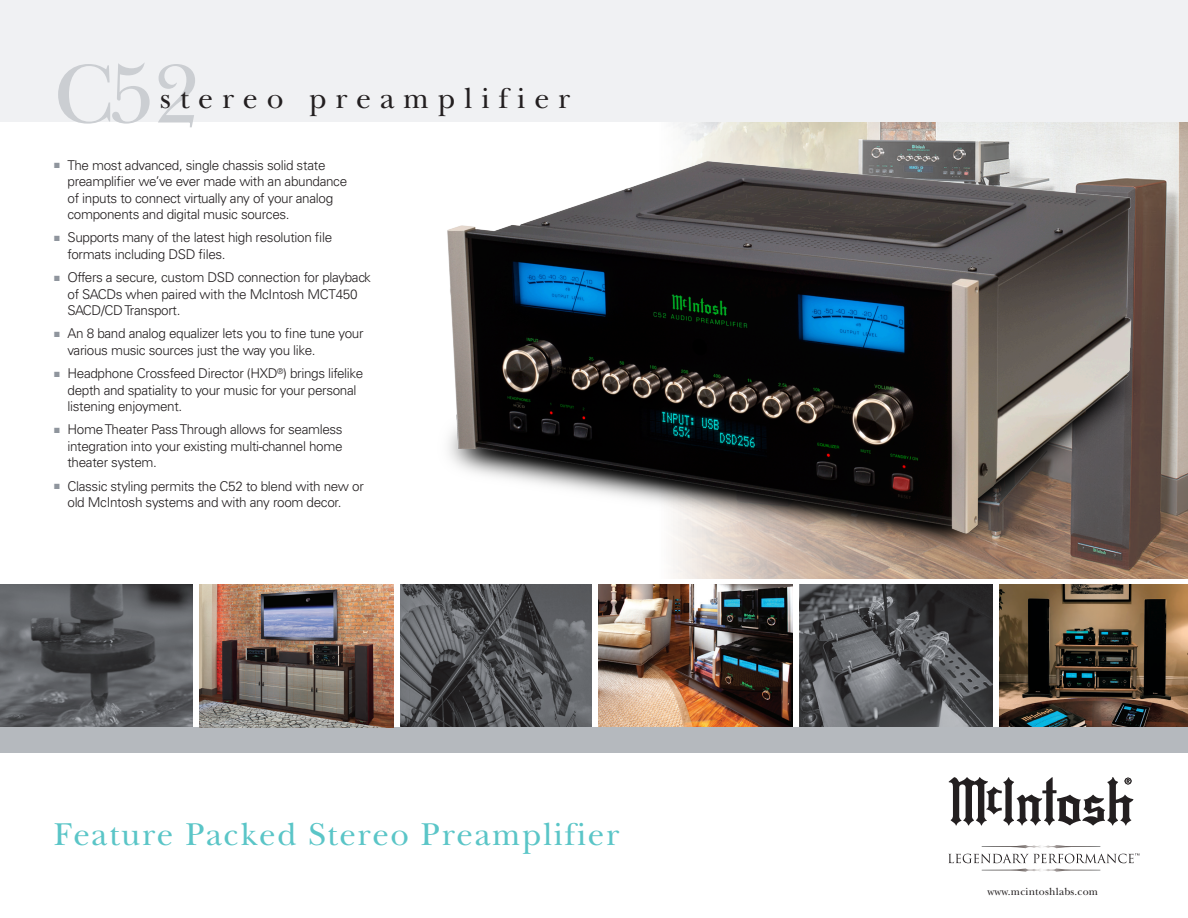
<style>
.page{position:relative;width:1188px;height:918px;background:#fff}
.page>*{position:absolute;margin:0;border:0;box-sizing:border-box;transform-origin:0 0}
.t1{font:87px "New Baskerville Std";color:#cbced2}
.t2{font:33px "New Baskerville Std";letter-spacing:.05em;color:#5ac5c7}
.t3{font:30px "New Baskerville Std";letter-spacing:.295em;color:#231f20}
.t4{font:300 13.5px/16.5px "Univers LT Std";letter-spacing:-.025em;color:#231f20}
.t5{font:10.65px "New Baskerville Std";letter-spacing:.02em;color:#231f20}
.s1{color:#8f959d}
</style>
<div class="page">
<img style="left:673px;top:122px;width:515px;height:457px">
<div style="left:0;top:0;width:1188px;height:122px;background:#f0f1f3"></div>
<img style="left:599px;top:585px;width:194px;height:142px">
<img style="left:1000px;top:585px;width:188px;height:142px">
<div style="left:0;top:727px;width:1188px;height:26px;background:#b5b9be"></div>
<svg style="left:949px;top:777px;width:184px;height:49px"></svg>
<svg style="left:948px;top:845px;width:191px;height:27px"></svg>
<svg style="left:0;top:585px;width:193px;height:142px;background:#585a5d"></svg>
<svg style="left:400px;top:585px;width:192px;height:142px;background:#55565a"></svg>
<svg style="left:800px;top:585px;width:192px;height:142px;background:#515255"></svg>
<img style="left:447px;top:144px;width:699px;height:421px">
<img style="left:200px;top:585px;width:193px;height:142px">
<p class="t1" style="left:54px;top:44px;width:147px">C52</p>
<p class="t3" style="left:160px;top:80px;width:412px">stereo preamplifier</p>
<p class="t4" style="left:68px;top:157px;width:281px;text-indent:-14px"><span class="s1">■</span> The most advanced, single chassis solid state preamplifier we’ve ever made with an abundance of inputs to connect virtually any of your analog components and digital music sources.</p>
<p class="t4" style="left:68px;top:229px;width:266px;text-indent:-14px"><span class="s1">■</span> Supports many of the latest high resolution file formats including DSD files.</p>
<p class="t4" style="left:68px;top:269px;width:305px;text-indent:-14px"><span class="s1">■</span> Offers a secure, custom DSD connection for playback of SACDs when paired with the McIntosh MCT450<br>SACD/CD Transport.</p>
<p class="t4" style="left:68px;top:325px;width:298px;text-indent:-14px"><span class="s1">■</span> An 8 band analog equalizer lets you to fine tune your various music sources just the way you like.</p>
<p class="t4" style="left:68px;top:365px;width:297px;text-indent:-14px"><span class="s1">■</span> Headphone Crossfeed Director (HXD<sup>®</sup>) brings lifelike depth and spatiality to your music for your personal listening enjoyment.</p>
<p class="t4" style="left:68px;top:421px;width:277px;text-align:justify;text-indent:-14px"><span class="s1">■</span> Home Theater Pass Through allows for seamless integration into your existing multi-channel home theater system.</p>
<p class="t4" style="left:68px;top:478px;width:298px;text-indent:-14px"><span class="s1">■</span> Classic styling permits the C52 to blend with new or old McIntosh systems and with any room decor.</p>
<p class="t2" style="left:54px;top:815px;width:567px">Feature Packed Stereo Preamplifier</p>
<p class="t5" style="left:987px;top:885px;width:112px">www.mcintoshlabs.com</p>
</div>
